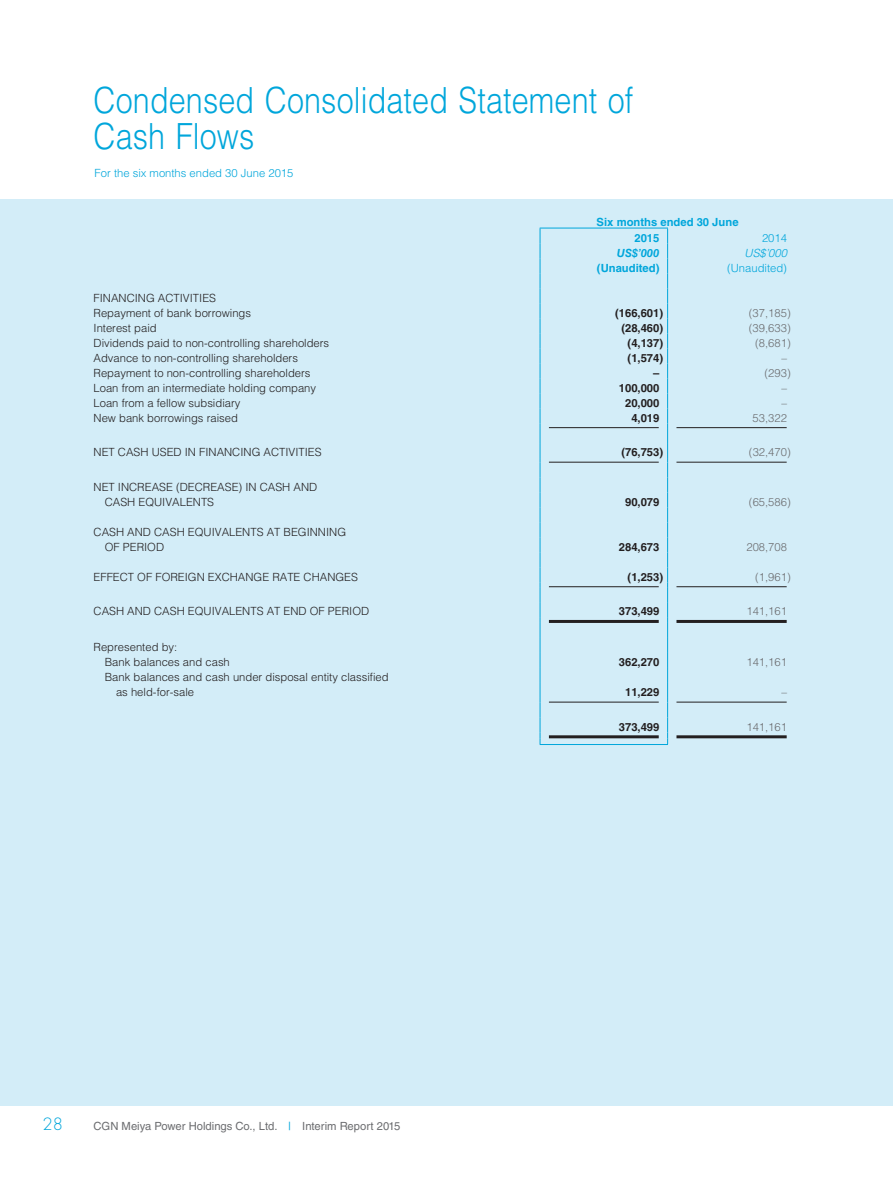
<style>
.page{position:relative;width:893px;height:1191px;background:#fff}
.page>*{position:absolute;margin:0;border:0;box-sizing:border-box;transform-origin:0 0}
.t1{font:300 36px/36px "Helvetica LT Std";letter-spacing:.005em;color:#00a6db;scale:.85 1}
.t2{font:300 16.5px "Futura Std";color:#00a6db}
.t3{font:300 11.25px/15px "Helvetica LT Std";color:#231f20}
.t4{font:700 11.25px "Helvetica LT Std";color:#231f20}
.t5{font:300 11.25px "Helvetica LT Std";color:#6c6d70}
.t6{font:11.25px "Helvetica LT Std";color:#6c6d70}
.t7{font:300 11.25px "Helvetica LT Std";color:#00a6db}
.t8{font:700 11.25px/15.8px "Helvetica LT Std";color:#00a6db}
.t9{font:italic 700 11.25px "Helvetica LT Std";color:#00a6db}
.t10{font:italic 300 11.25px "Helvetica LT Std";color:#00a6db}
.s1{color:#00a6db}
</style>
<div class="page">
<div style="left:0;top:200px;width:893px;height:906px;background:#d3edf8"></div>
<hr style="left:540px;top:228px;width:128px;height:1px;background:#00a6db">
<svg style="left:540px;top:228px;width:1px;height:516px"></svg>
<svg style="left:667px;top:228px;width:1px;height:516px"></svg>
<hr style="left:540px;top:744px;width:128px;height:1px;background:#00a6db">
<hr style="left:549px;top:427px;width:110px;height:1px;background:#231f20">
<hr style="left:676px;top:427px;width:111px;height:1px;background:#231f20">
<hr style="left:549px;top:462px;width:110px;height:1px;background:#231f20">
<hr style="left:676px;top:462px;width:111px;height:1px;background:#231f20">
<hr style="left:549px;top:586px;width:110px;height:1px;background:#231f20">
<hr style="left:676px;top:586px;width:111px;height:1px;background:#231f20">
<hr style="left:549px;top:620px;width:110px;height:3px;background:#231f20">
<hr style="left:676px;top:620px;width:111px;height:3px;background:#231f20">
<hr style="left:549px;top:701px;width:110px;height:1px;background:#231f20">
<hr style="left:676px;top:701px;width:111px;height:1px;background:#231f20">
<hr style="left:549px;top:735px;width:110px;height:3px;background:#231f20">
<hr style="left:676px;top:735px;width:111px;height:3px;background:#231f20">
<h1 class="t1" style="left:94px;top:82px;width:637px">Condensed Consolidated Statement of<br>Cash Flows</h1>
<p class="t7" style="left:95px;top:166px;width:200px">For the six months ended 30 June 2015</p>
<p class="t3" style="left:94px;top:290px;width:159px">FINANCING ACTIVITIES<br>Repayment of bank borrowings</p>
<p class="t8" style="left:634px;top:214px;width:106px;text-indent:-38px">Six months ended 30 June<br>2015</p>
<p class="t7" style="left:762px;top:230px;width:27px">2014</p>
<p class="t9" style="left:617px;top:246px;width:44px">US$’000</p>
<p class="t10" style="left:744px;top:245px;width:44px">US$’000</p>
<p class="t8" style="left:597px;top:259px;width:64px">(Unaudited)</p>
<p class="t7" style="left:727px;top:260px;width:62px">(Unaudited)</p>
<p class="t4" style="left:615px;top:306px;width:50px">(166,601)</p>
<p class="t5" style="left:749px;top:305px;width:43px">(37,185)</p>
<p class="t3" style="left:94px;top:320px;width:65px">Interest paid</p>
<p class="t4" style="left:621px;top:321px;width:43px">(28,460)</p>
<p class="t5" style="left:749px;top:320px;width:43px">(39,633)</p>
<p class="t3" style="left:94px;top:335px;width:237px">Dividends paid to non-controlling shareholders</p>
<p class="t4" style="left:628px;top:336px;width:37px">(4,137)</p>
<p class="t5" style="left:755px;top:335px;width:37px">(8,681)</p>
<p class="t3" style="left:94px;top:350px;width:206px">Advance to non-controlling shareholders</p>
<p class="t4" style="left:628px;top:351px;width:37px">(1,574)</p>
<p class="t5" style="left:781px;top:350px;width:7px">–</p>
<p class="t3" style="left:94px;top:365px;width:218px">Repayment to non-controlling shareholders</p>
<p class="t4" style="left:653px;top:366px;width:8px">–</p>
<p class="t5" style="left:764px;top:365px;width:28px">(293)</p>
<p class="t3" style="left:94px;top:380px;width:224px">Loan from an intermediate holding company</p>
<p class="t4" style="left:619px;top:381px;width:42px">100,000</p>
<p class="t5" style="left:781px;top:380px;width:7px">–</p>
<p class="t3" style="left:94px;top:395px;width:148px">Loan from a fellow subsidiary</p>
<p class="t4" style="left:625px;top:396px;width:36px">20,000</p>
<p class="t5" style="left:781px;top:395px;width:7px">–</p>
<p class="t3" style="left:94px;top:410px;width:146px">New bank borrowings raised</p>
<p class="t4" style="left:631px;top:411px;width:30px">4,019</p>
<p class="t5" style="left:753px;top:410px;width:36px">53,322</p>
<p class="t3" style="left:94px;top:444px;width:230px">NET CASH USED IN FINANCING ACTIVITIES</p>
<p class="t4" style="left:621px;top:445px;width:43px">(76,753)</p>
<p class="t5" style="left:749px;top:445px;width:43px">(32,470)</p>
<p class="t3" style="left:105px;top:479px;width:214px;text-indent:-11px">NET INCREASE (DECREASE) IN CASH AND<br>CASH EQUIVALENTS</p>
<p class="t4" style="left:625px;top:495px;width:36px">90,079</p>
<p class="t5" style="left:749px;top:494px;width:43px">(65,586)</p>
<p class="t3" style="left:105px;top:524px;width:243px;text-indent:-11px">CASH AND CASH EQUIVALENTS AT BEGINNING<br>OF PERIOD</p>
<p class="t4" style="left:619px;top:540px;width:42px">284,673</p>
<p class="t5" style="left:746px;top:539px;width:42px">208,708</p>
<p class="t3" style="left:94px;top:569px;width:266px">EFFECT OF FOREIGN EXCHANGE RATE CHANGES</p>
<p class="t4" style="left:628px;top:570px;width:37px">(1,253)</p>
<p class="t5" style="left:755px;top:569px;width:37px">(1,961)</p>
<p class="t3" style="left:94px;top:603px;width:277px">CASH AND CASH EQUIVALENTS AT END OF PERIOD</p>
<p class="t4" style="left:619px;top:604px;width:42px">373,499</p>
<p class="t5" style="left:746px;top:604px;width:42px">141,161</p>
<p class="t3" style="left:105px;top:639px;width:127px;text-indent:-11px">Represented by:<br>Bank balances and cash</p>
<p class="t4" style="left:619px;top:655px;width:42px">362,270</p>
<p class="t5" style="left:746px;top:655px;width:42px">141,161</p>
<p class="t3" style="left:116px;top:669px;width:274px;text-indent:-11px">Bank balances and cash under disposal entity classified as held-for-sale</p>
<h2 class="t2" style="left:43px;top:1114px;width:22px">28</h2>
<p class="t6" style="left:94px;top:1119px;width:309px">CGN Meiya Power Holdings Co., Ltd. <span class="s1">|</span> Interim Report 2015</p>
<p class="t4" style="left:625px;top:685px;width:36px">11,229</p>
<p class="t5" style="left:781px;top:685px;width:7px">–</p>
<p class="t4" style="left:619px;top:719px;width:42px">373,499</p>
<p class="t5" style="left:746px;top:719px;width:42px">141,161</p>
</div>
